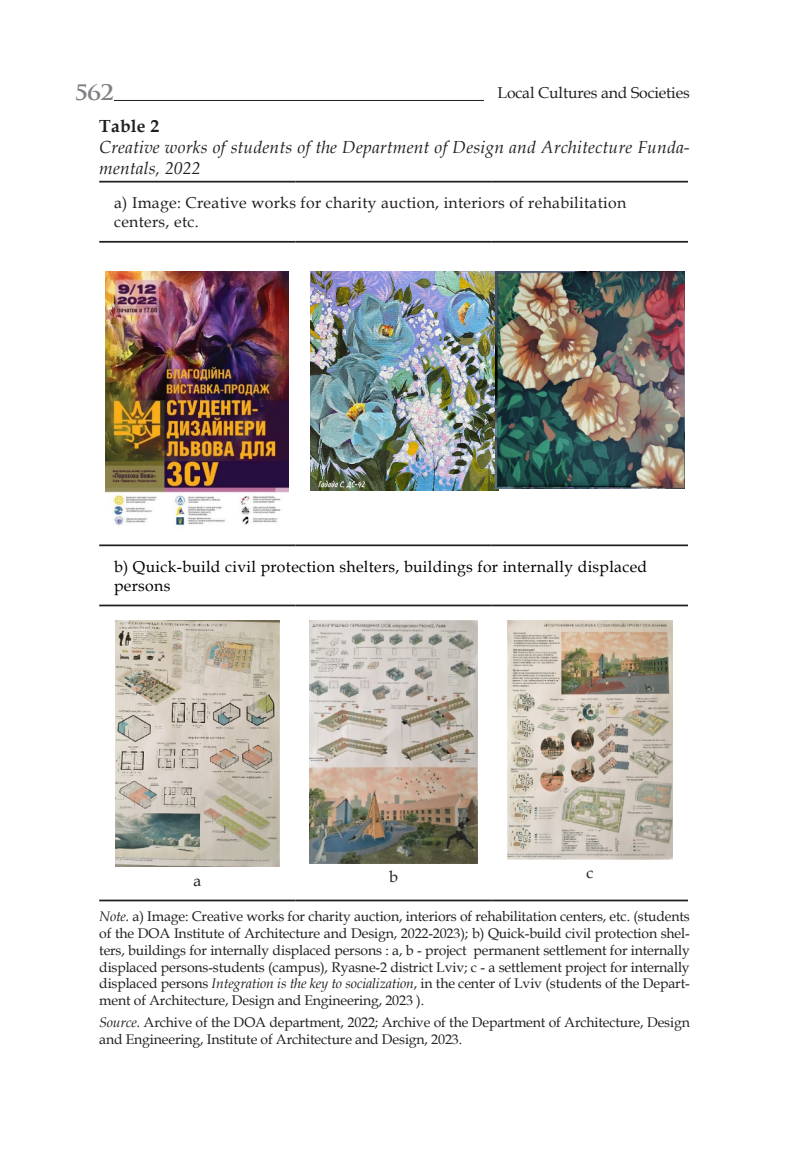
<style>
.page{position:relative;width:794px;height:1166px;background:#fff}
.page>*{position:absolute;margin:0;border:0;box-sizing:border-box;transform-origin:0 0}
.t1{font:700 24.5px "Trajan Pro";color:#808285}
.t2{font:italic 17.5px/21px "Book Antiqua";letter-spacing:.01em;color:#231f20}
.t3{font:700 17.5px "Book Antiqua";letter-spacing:.01em;color:#231f20}
.t4{font:15.75px/18.9px "Book Antiqua";letter-spacing:.02em;color:#231f20}
.t5{font:15.75px/18.9px "Book Antiqua";letter-spacing:.02em;color:#000}
.t6{font:15.75px "Book Antiqua";letter-spacing:-.01em;color:#231f20}
.t7{font:14px/16.8px "Book Antiqua";letter-spacing:-.01em;color:#231f20;text-align:justify}
.s1{font-style:italic}
</style>
<div class="page">
<hr style="left:74px;top:100px;width:616px;height:1px;background:#231f20">
<div style="left:74px;top:82px;width:40px;height:27px;background:#fff"></div>
<div style="left:484px;top:87px;width:206px;height:20px;background:#fff"></div>
<hr style="left:99px;top:181px;width:196px;height:2px;background:#231f20">
<hr style="left:295px;top:181px;width:197px;height:2px;background:#231f20">
<hr style="left:492px;top:181px;width:196px;height:2px;background:#231f20">
<hr style="left:99px;top:241px;width:196px;height:2px;background:#231f20">
<hr style="left:295px;top:241px;width:197px;height:2px;background:#231f20">
<hr style="left:492px;top:241px;width:196px;height:2px;background:#231f20">
<hr style="left:99px;top:544px;width:196px;height:2px;background:#231f20">
<hr style="left:295px;top:544px;width:197px;height:2px;background:#231f20">
<hr style="left:492px;top:544px;width:196px;height:2px;background:#231f20">
<hr style="left:99px;top:604px;width:196px;height:2px;background:#231f20">
<hr style="left:295px;top:604px;width:197px;height:2px;background:#231f20">
<hr style="left:492px;top:604px;width:196px;height:2px;background:#231f20">
<hr style="left:99px;top:899px;width:196px;height:2px;background:#231f20">
<hr style="left:295px;top:899px;width:197px;height:2px;background:#231f20">
<hr style="left:492px;top:899px;width:196px;height:2px;background:#231f20">
<img style="left:106px;top:271px;width:183px;height:255px">
<img style="left:310px;top:271px;width:188px;height:219px">
<img style="left:495px;top:271px;width:189px;height:218px">
<img style="left:115px;top:620px;width:165px;height:247px">
<img style="left:309px;top:620px;width:169px;height:243px">
<img style="left:507px;top:620px;width:166px;height:239px">
<h1 class="t1" style="left:74px;top:76px;width:41px">562</h1>
<p class="t6" style="left:497px;top:82px;width:194px">Local Cultures and Societies</p>
<p class="t3" style="left:99px;top:114px;width:61px">Table 2</p>
<p class="t2" style="left:99px;top:136px;width:592px">Creative works of students of the Department of Design and Architecture Funda&shy;mentals, 2022</p>
<p class="t4" style="left:114px;top:193px;width:513px">a) Image: Creative works for charity auction, interiors of rehabilitation centers, etc.</p>
<p class="t5" style="left:114px;top:556px;width:534px">b) Quick-build civil protection shelters, buildings for internally displaced persons</p>
<p class="t4" style="left:193px;top:870px;width:9px">a</p>
<p class="t4" style="left:389px;top:867px;width:10px">b</p>
<p class="t4" style="left:586px;top:863px;width:8px">c</p>
<p class="t7" style="left:99px;top:907px;width:592px"><span class="s1">Note.</span> a) Image: Creative works for charity auction, interiors of rehabilitation centers, etc. (students of the DOA Institute of Architecture and Design, 2022-2023); b) Quick-build civil protection shel&shy;ters, buildings for internally displaced persons : a, b - project permanent settlement for internally displaced persons-students (campus), Ryasne-2 district Lviv; c - a settlement project for internally displaced persons <span class="s1">Integration is the key to socialization</span>, in the center of Lviv (students of the Depart&shy;ment of Architecture, Design and Engineering, 2023 ).</p>
<p class="t7" style="left:99px;top:1013px;width:592px"><span class="s1">Source.</span> Archive of the DOA department, 2022; Archive of the Department of Architecture, Design and Engineering, Institute of Architecture and Design, 2023.</p>
</div>
